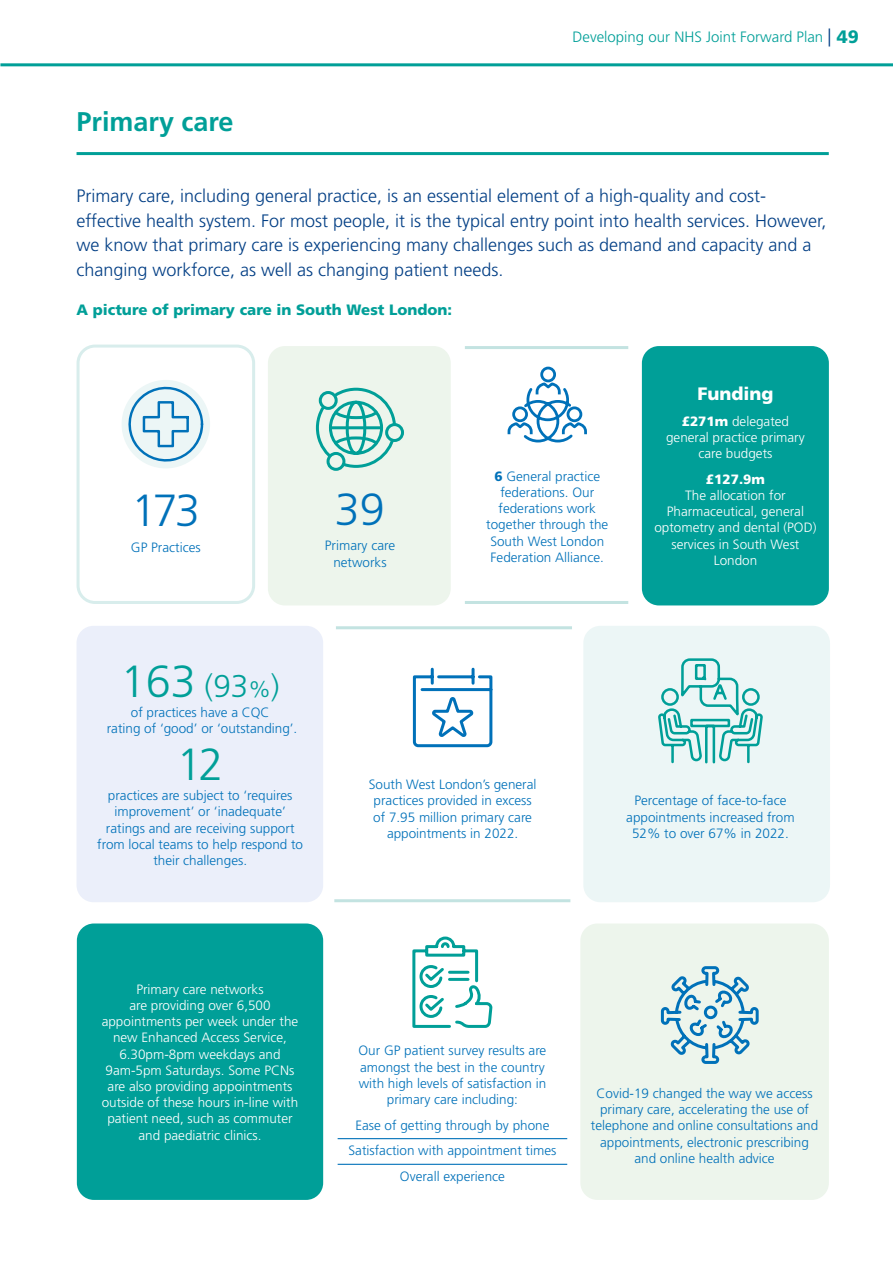
<style>
.page{position:relative;width:893px;height:1263px;background:#fff}
.page>*{position:absolute;margin:0;border:0;box-sizing:border-box;transform-origin:0 0}
.Body_Copy{font:300 45px "Frutiger LT Pro";color:#0071b9}
.Bullets{font:300 45px "Frutiger LT Pro";color:#009f98}
.Bullets-2{font:300 31.5px "Frutiger LT Pro";color:#009f98}
.Heading_3_Spanned{font:700 27px "Frutiger LT Pro";color:#009f98}
.Intro_text_spanned{font:300 18px/24.6px "Frutiger LT Pro";color:#033f85}
.Body_Copy-2{font:900 18px "Frutiger LT Pro";color:#fff}
.Header_4_alternate{font:900 15px "Frutiger LT Pro";color:#009f98}
.t1{font:300 15px "Frutiger LT Pro";color:#009f98}
.Body_Copy-3{font:300 13.5px/16.2px "Frutiger LT Pro";color:#0071b9;text-align:center}
.Body_Copy-4{font:300 13.5px/16.2px "Frutiger LT Pro";color:#fff;text-align:center}
.Bullets-3{font:300 13.5px/16.2px "Frutiger LT Pro";color:#0071b9;text-align:center}
.s1{font-size:18px;color:#033f85}
.s2{font-weight:900;font-size:18px}
.s3{font-weight:900}
.s4{font-size:45px}
.s5{font-size:22.5px}
</style>
<div class="page">
<hr style="left:0;top:63px;width:893px;height:3px;background:#009f98">
<div style="left:122px;top:380px;width:88px;height:88px;background:#ecf6f6;border-radius:50%"></div>
<div style="left:268px;top:346px;width:183px;height:259px;background:#edf5ec;border-radius:17px"></div>
<div style="left:77px;top:345px;width:178px;height:259px;border:3px solid #d8edec;border-radius:17px"></div>
<div style="left:580px;top:923px;width:249px;height:277px;background:#edf5ec;border-radius:17px"></div>
<div style="left:642px;top:346px;width:187px;height:259px;background:#009f98;border-radius:17px"></div>
<hr style="left:77px;top:152px;width:752px;height:3px;background:#009f98">
<div style="left:77px;top:626px;width:246px;height:276px;background:#ebeffa;border-radius:17px"></div>
<div style="left:583px;top:626px;width:247px;height:276px;background:#ecf6f6;border-radius:17px"></div>
<hr style="left:338px;top:1138px;width:229px;height:1px;background:#0071b9">
<hr style="left:338px;top:1164px;width:229px;height:1px;background:#0071b9">
<div style="left:77px;top:923px;width:246px;height:277px;background:#009f98;border-radius:17px"></div>
<div style="left:327px;top:452px;width:18px;height:19px;border:3px solid #009f98;border-radius:50%"></div>
<div style="left:385px;top:423px;width:19px;height:19px;border:3px solid #009f98;border-radius:50%"></div>
<svg style="left:315px;top:387px;width:83px;height:82px"></svg>
<svg style="left:507px;top:366px;width:80px;height:77px"></svg>
<svg style="left:126px;top:384px;width:77px;height:80px"></svg>
<svg style="left:412px;top:667px;width:81px;height:81px"></svg>
<svg style="left:658px;top:658px;width:105px;height:106px"></svg>
<hr style="left:336px;top:626px;width:236px;height:3px;background:#c3e3e1">
<hr style="left:465px;top:601px;width:163px;height:3px;background:#c3e3e1">
<hr style="left:465px;top:346px;width:163px;height:3px;background:#c3e3e1">
<hr style="left:334px;top:899px;width:236px;height:3px;background:#c3e3e1">
<svg style="left:412px;top:936px;width:80px;height:92px"></svg>
<svg style="left:660px;top:966px;width:99px;height:98px"></svg>
<p class="Heading_3_Spanned" style="left:77px;top:105px;width:159px">Primary care</p>
<p class="t1" style="left:573px;top:28px;width:288px">Developing our NHS Joint Forward Plan <span class="s1">|</span> <span class="s2">49</span></p>
<p class="Intro_text_spanned" style="left:77px;top:184px;width:752px">Primary care, including general practice, is an essential element of a high-quality and cost&shy;effective health system. For most people, it is the typical entry point into health services. However, we know that primary care is experiencing many challenges such as demand and capacity and a changing workforce, as well as changing patient needs.</p>
<p class="Header_4_alternate" style="left:77px;top:301px;width:377px">A picture of primary care in South West London:</p>
<p class="Body_Copy" style="left:131px;top:484px;width:70px">173</p>
<p class="Body_Copy-3" style="left:131px;top:539px;width:71px">GP Practices</p>
<p class="Body_Copy" style="left:335px;top:483px;width:52px">39</p>
<p class="Body_Copy-3" style="left:325px;top:538px;width:72px">Primary care networks</p>
<p class="Body_Copy-3" style="left:486px;top:468px;width:124px"><span class="s3">6</span> General practice federations. Our federations work together through the<br>South West London<br>Federation Alliance.</p>
<p class="Body_Copy-2" style="left:697px;top:383px;width:78px">Funding</p>
<p class="Body_Copy-4" style="left:666px;top:413px;width:140px"><span class="s3">£271m</span> delegated general practice primary care budgets</p>
<p class="Body_Copy-4" style="left:654px;top:471px;width:164px"><span class="s3">£127.9m<br></span>The allocation for<br>Pharmaceutical, general optometry and dental (POD) services in South West<br>London</p>
<p class="Bullets-2" style="left:121px;top:667px;width:160px"><span class="s4">163</span> (93<span class="s5">%</span>)</p>
<p class="Bullets-3" style="left:107px;top:705px;width:192px">of practices have a CQC<br>rating of ‘good’ or ‘outstanding’.</p>
<p class="Bullets" style="left:177px;top:738px;width:48px">12</p>
<p class="Bullets-3" style="left:97px;top:787px;width:207px">practices are subject to ‘requires improvement’ or ‘inadequate’ ratings and are receiving support from local teams to help respond to their challenges.</p>
<p class="Body_Copy-3" style="left:369px;top:776px;width:169px">South West London’s general practices provided in excess of 7.95 million primary care appointments in 2022.</p>
<p class="Body_Copy-3" style="left:626px;top:793px;width:170px">Percentage of face-to-face appointments increased from<br>52% to over 67% in 2022.</p>
<p class="Body_Copy-4" style="left:102px;top:981px;width:198px">Primary care networks<br>are providing over 6,500 appointments per week under the new Enhanced Access Service,<br>6.30pm-8pm weekdays and<br>9am-5pm Saturdays. Some PCNs are also providing appointments outside of these hours in-line with patient need, such as commuter and paediatric clinics.</p>
<p class="Body_Copy-3" style="left:359px;top:1043px;width:189px">Our GP patient survey results are amongst the best in the country with high levels of satisfaction in primary care including:</p>
<p class="Body_Copy-3" style="left:355px;top:1117px;width:196px">Ease of getting through by phone</p>
<p class="Body_Copy-3" style="left:349px;top:1142px;width:209px">Satisfaction with appointment times</p>
<p class="Body_Copy-3" style="left:400px;top:1168px;width:106px">Overall experience</p>
<p class="Body_Copy-3" style="left:591px;top:1085px;width:229px">Covid-19 changed the way we access primary care, accelerating the use of telephone and online consultations and appointments, electronic prescribing and online health advice</p>
</div>
